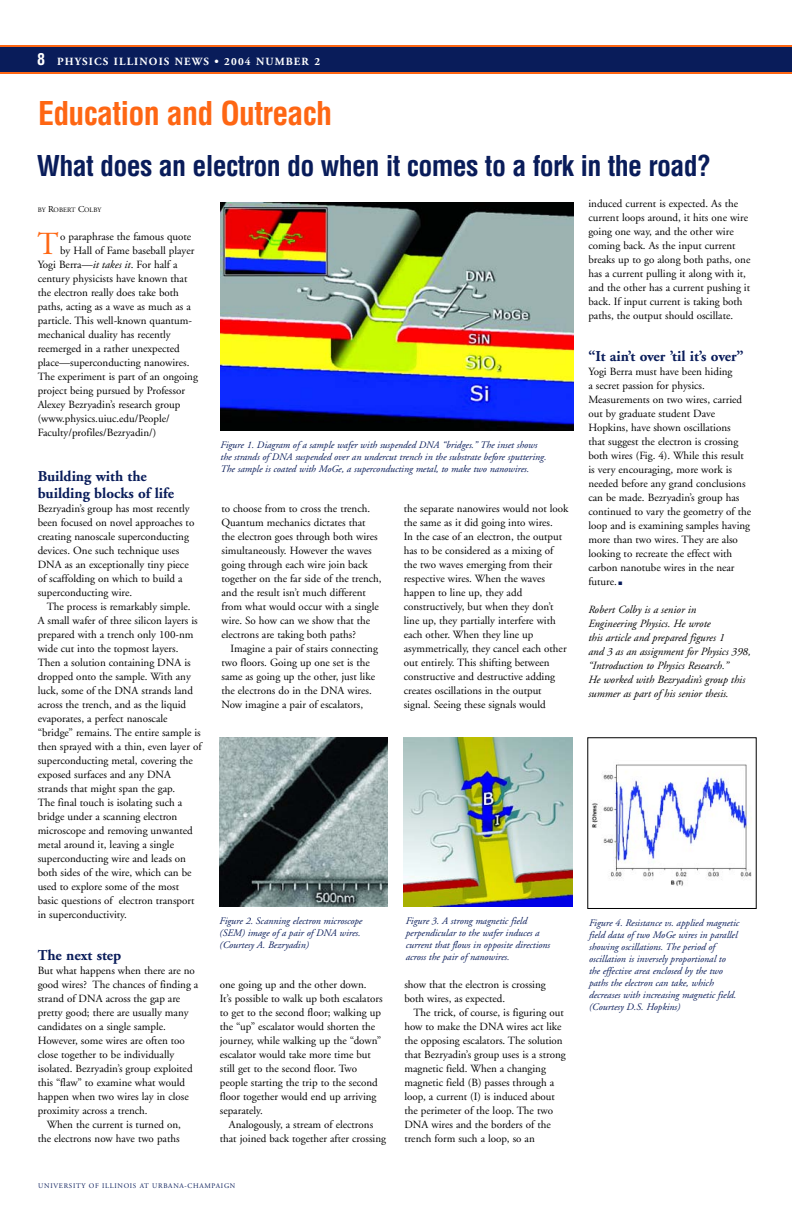
<style>
.page{position:relative;width:792px;height:1224px;background:#fff}
.page>*{position:absolute;margin:0;border:0;box-sizing:border-box;transform-origin:0 0}
.t1{font:32.1px "Adobe Garamond";color:#fe6613}
.t2{font:700 condensed 32px "Helvetica";letter-spacing:-.025em;color:#fe6613}
.t3{font:700 condensed 28px "Helvetica";letter-spacing:-.025em;color:#091c5a}
.t4{font:700 15px/17px "Adobe Garamond";color:#091c5a}
.t5{font:11px/14px "Adobe Garamond";color:#000}
.t6{font:italic 11px/14px "Adobe Garamond";color:#000}
.t7{font:700 11px "Adobe Garamond";letter-spacing:.105em;color:#fff}
.t8{font:italic 10px/12px "Adobe Garamond";color:#091c5a}
.t9{font:7px "Adobe Garamond";letter-spacing:.1em;color:#091c5a}
.t10{font:6.8px "Adobe Garamond";color:#000}
.s1{font-family:"Helvetica";font-stretch:condensed;font-size:16px}
.s2{font-size:9px}
.s3{color:#091c5a}
.s4{font-style:italic}
</style>
<div class="page">
<img style="left:220px;top:202px;width:353px;height:229px">
<div style="left:0;top:46px;width:792px;height:27px;background:#091c5a"></div>
<hr style="left:0;top:45px;width:792px;height:2px;background:#fe6613">
<hr style="left:0;top:72px;width:792px;height:2px;background:#fe6613">
<img style="left:219px;top:737px;width:169px;height:170px">
<img style="left:404px;top:737px;width:168px;height:170px">
<img style="left:592px;top:764px;width:160px;height:122px">
<p class="t7" style="left:37px;top:57px;width:285px"><span class="s1">8</span> PHYSICS ILLINOIS NEWS • 2004 NUMBER 2</p>
<h2 class="t2" style="left:38px;top:101px;width:296px">Education and Outreach</h2>
<h3 class="t3" style="left:37px;top:155px;width:676px">What does an electron do when it comes to a fork in the road?</h3>
<p class="t10" style="left:38px;top:208px;width:65px">BY <span class="s2">R</span>OBERT <span class="s2">C</span>OLBY</p>
<h1 class="t1" style="left:38px;top:231px;width:23px">T</h1>
<p class="t5" style="left:60px;top:231px;width:133px">o paraphrase the famous quote</p>
<p class="t5" style="left:588px;top:197px;width:163px">induced current is expected. As the current loops around, it hits one wire going one way, and the other wire coming back. As the input current breaks up to go along both paths, one has a current pulling it along with it, and the other has a current pushing it back. If input current is taking both paths, the output should oscillate.</p>
<h3 class="t4" style="left:588px;top:349px;width:157px">“It ain’t over ’til it’s over”</h3>
<p class="t5" style="left:588px;top:365px;width:164px">Yogi Berra must have been hiding<br>a secret passion for physics.<br>Measurements on two wires, carried out by graduate student Dave<br>Hopkins, have shown oscillations<br>that suggest the electron is crossing both wires (Fig. 4). While this result is very encouraging, more work is needed before any grand conclusions can be made. Bezryadin’s group has continued to vary the geometry of the loop and is examining samples having more than two wires. They are also looking to recreate the effect with carbon nanotube wires in the near future. <span class="s3">■</span></p>
<p class="t6" style="left:588px;top:603px;width:164px">Robert Colby is a senior in<br>Engineering Physics. He wrote<br>this article and prepared figures 1<br>and 3 as an assignment for Physics 398, “Introduction to Physics Research.”<br>He worked with Bezryadin’s group this summer as part of his senior thesis.</p>
<p class="t5" style="left:60px;top:245px;width:136px">by Hall of Fame baseball player</p>
<p class="t5" style="left:38px;top:259px;width:141px">Yogi Berra—<span class="s4">it takes it</span>. For half a</p>
<p class="t5" style="left:38px;top:273px;width:151px">century physicists have known that</p>
<p class="t5" style="left:38px;top:287px;width:143px">the electron really does take both</p>
<p class="t5" style="left:38px;top:301px;width:155px">paths, acting as a wave as much as a</p>
<p class="t5" style="left:38px;top:315px;width:156px">particle. This well-known quantum-</p>
<p class="t5" style="left:38px;top:329px;width:135px">mechanical duality has recently</p>
<p class="t5" style="left:38px;top:343px;width:144px">reemerged in a rather unexpected</p>
<p class="t5" style="left:38px;top:357px;width:153px">place—superconducting nanowires.</p>
<p class="t5" style="left:38px;top:371px;width:162px">The experiment is part of an ongoing</p>
<p class="t5" style="left:38px;top:385px;width:149px">project being pursued by Professor</p>
<p class="t5" style="left:38px;top:399px;width:144px">Alexey Bezryadin’s research group</p>
<p class="t5" style="left:38px;top:413px;width:134px">(www.physics.uiuc.edu/People/</p>
<p class="t5" style="left:38px;top:427px;width:120px">Faculty/profiles/Bezryadin/)</p>
<h3 class="t4" style="left:38px;top:469px;width:138px">Building with the building blocks of life</h3>
<p class="t5" style="left:38px;top:503px;width:158px">Bezryadin’s group has most recently been focused on novel approaches to creating nanoscale superconducting devices. One such technique uses DNA as an exceptionally tiny piece of scaffolding on which to build a superconducting wire.</p>
<p class="t5" style="left:38px;top:601px;width:165px;text-indent:9px">The process is remarkably simple.<br>A small wafer of three silicon layers is prepared with a trench only 100-nm wide cut into the topmost layers.<br>Then a solution containing DNA is dropped onto the sample. With any luck, some of the DNA strands land across the trench, and as the liquid evaporates, a perfect nanoscale “bridge” remains. The entire sample is then sprayed with a thin, even layer of superconducting metal, covering the exposed surfaces and any DNA strands that might span the gap.<br>The final touch is isolating such a bridge under a scanning electron microscope and removing unwanted metal around it, leaving a single superconducting wire and leads on both sides of the wire, which can be used to explore some of the most basic questions of electron transport in superconductivity.</p>
<h3 class="t4" style="left:38px;top:948px;width:85px">The next step</h3>
<p class="t5" style="left:38px;top:965px;width:159px">But what happens when there are no</p>
<p class="t5" style="left:38px;top:979px;width:162px">good wires? The chances of finding a</p>
<p class="t5" style="left:38px;top:993px;width:144px">strand of DNA across the gap are</p>
<p class="t5" style="left:38px;top:1007px;width:152px">pretty good; there are usually many</p>
<p class="t5" style="left:38px;top:1021px;width:130px">candidates on a single sample.</p>
<p class="t5" style="left:38px;top:1035px;width:149px">However, some wires are often too</p>
<p class="t5" style="left:38px;top:1049px;width:138px">close together to be individually</p>
<p class="t5" style="left:38px;top:1063px;width:156px">isolated. Bezryadin’s group exploited</p>
<p class="t5" style="left:38px;top:1077px;width:149px">this “flaw” to examine what would</p>
<p class="t5" style="left:38px;top:1091px;width:153px">happen when two wires lay in close</p>
<p class="t5" style="left:38px;top:1105px;width:111px">proximity across a trench.</p>
<p class="t5" style="left:47px;top:1119px;width:136px">When the current is turned on,</p>
<p class="t5" style="left:38px;top:1133px;width:143px">the electrons now have two paths</p>
<p class="t8" style="left:221px;top:440px;width:328px">Figure 1. Diagram of a sample wafer with suspended DNA “bridges.” The inset shows the strands of DNA suspended over an undercut trench in the substrate before sputtering.<br>The sample is coated with MoGe, a superconducting metal, to make two nanowires.</p>
<p class="t5" style="left:404px;top:502px;width:166px">the separate nanowires would not look the same as it did going into wires.<br>In the case of an electron, the output has to be considered as a mixing of the two waves emerging from their respective wires. When the waves happen to line up, they add constructively, but when they don’t line up, they partially interfere with each other. When they line up asymmetrically, they cancel each other out entirely. This shifting between constructive and destructive adding creates oscillations in the output signal. Seeing these signals would</p>
<p class="t5" style="left:222px;top:503px;width:162px">to choose from to cross the trench.<br>Quantum mechanics dictates that the electron goes through both wires simultaneously. However the waves going through each wire join back together on the far side of the trench, and the result isn’t much different from what would occur with a single wire. So how can we show that the electrons are taking both paths?</p>
<p class="t5" style="left:222px;top:643px;width:158px;text-indent:9px">Imagine a pair of stairs connecting two floors. Going up one set is the same as going up the other, just like the electrons do in the DNA wires.<br>Now imagine a pair of escalators,</p>
<p class="t8" style="left:219px;top:915px;width:144px">Figure 2. Scanning electron microscope (SEM) image of a pair of DNA wires. (Courtesy A. Bezryadin)</p>
<p class="t8" style="left:406px;top:915px;width:146px">Figure 3. A strong magnetic field perpendicular to the wafer induces a current that flows in opposite directions across the pair of nanowires.</p>
<p class="t8" style="left:589px;top:917px;width:152px">Figure 4. Resistance vs. applied magnetic field data of two MoGe wires in parallel showing oscillations. The period of oscillation is inversely proportional to the effective area enclosed by the two paths the electron can take, which decreases with increasing magnetic field. (Courtesy D.S. Hopkins)</p>
<p class="t5" style="left:220px;top:979px;width:164px">one going up and the other down.<br>It’s possible to walk up both escalators to get to the second floor; walking up the “up” escalator would shorten the journey, while walking up the “down” escalator would take more time but still get to the second floor. Two people starting the trip to the second floor together would end up arriving separately.</p>
<p class="t5" style="left:220px;top:1119px;width:168px;text-align:center">Analogously, a stream of electrons<br>that joined back together after crossing</p>
<p class="t5" style="left:404px;top:979px;width:143px">show that the electron is crossing both wires, as expected.</p>
<p class="t5" style="left:404px;top:1007px;width:163px;text-indent:9px">The trick, of course, is figuring out how to make the DNA wires act like the opposing escalators. The solution that Bezryadin’s group uses is a strong magnetic field. When a changing magnetic field (B) passes through a loop, a current (I) is induced about the perimeter of the loop. The two DNA wires and the borders of the trench form such a loop, so an</p>
<p class="t9" style="left:38px;top:1183px;width:199px">UNIVERSITY OF ILLINOIS AT URBANA-CHAMPAIGN</p>
</div>
